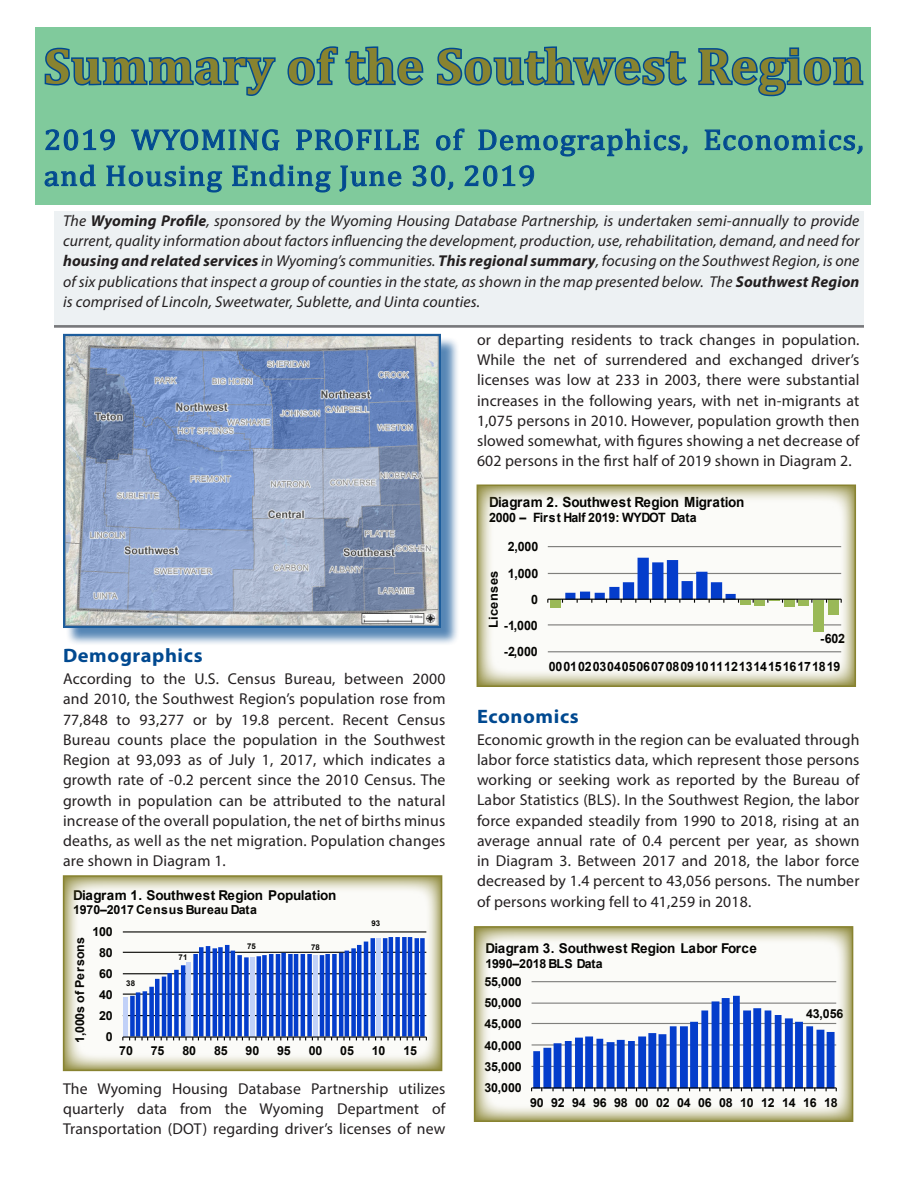
<style>
.page{position:relative;width:918px;height:1188px;background:#fff}
.page>*{position:absolute;margin:0;border:0;box-sizing:border-box;transform-origin:0 0}
.RegSum_Header_1{font:700 51px "Cambria";letter-spacing:.015em;color:#888330}
.RegSum_Header_1-2{font:29.4px/36px "Cambria";letter-spacing:.03em;color:#014990;scale:1.07 1}
.RegSum_Header_1-3{font:700 19.5px "Myriad Pro";letter-spacing:.03em;color:#014990;scale:1.05 1}
.RegSum_Body_Text{font:15.75px/20.2px "Myriad Pro";letter-spacing:.01em;color:#231f20;text-align:justify}
.RegSum_Body_Text-2{font:italic 15.75px/20.2px "Myriad Pro";letter-spacing:.01em;color:#231f20;text-align:justify}
.t1{font:700 13.95px "Arial";letter-spacing:-.03em;color:#000}
.t2{font:700 13.5px "Arial";letter-spacing:-.03em;color:#000}
.t3{font:700 12.9px "Arial";letter-spacing:-.01em;color:#000}
.t4{font:700 12.45px "Arial";letter-spacing:-.01em;color:#000}
.t5{font:700 12.45px "Arial";letter-spacing:.025em;color:#000;scale:1.04 1}
.t6{font:700 7.95px "Arial";letter-spacing:.015em;color:#000}
.s1{font-weight:700}
</style>
<div class="page">
<div style="left:36px;top:27px;width:835px;height:177px;background:#80ca9c"></div>
<hr style="left:54px;top:325px;width:810px;height:3px;background:#77787b">
<div style="left:54px;top:211px;width:810px;height:114px;background:#edf1f3"></div>
<div style="left:65px;top:336px;width:394px;height:311px;background:#014990;opacity:.75"></div>
<img style="left:66px;top:337px;width:372px;height:288px">
<div style="left:63px;top:334px;width:378px;height:294px;border:2px solid #014990"></div>
<svg style="left:66px;top:878px;width:373px;height:190px"></svg>
<div style="left:123px;top:931px;width:303px;height:106px;background:#fbfbf8"></div>
<hr style="left:123px;top:1015px;width:303px;height:1px;background:#000">
<hr style="left:123px;top:994px;width:303px;height:1px;background:#000">
<hr style="left:123px;top:973px;width:303px;height:1px;background:#000">
<hr style="left:123px;top:952px;width:303px;height:1px;background:#000">
<hr style="left:123px;top:931px;width:303px;height:2px;background:#000">
<div style="left:123px;top:997px;width:5px;height:40px;background:#c1d1f8"></div>
<hr style="left:123px;top:1037px;width:303px;height:1px;background:#000">
<svg style="left:129px;top:937px;width:298px;height:103px"></svg>
<div style="left:63px;top:875px;width:379px;height:196px;border:2px solid #888330"></div>
<svg style="left:477px;top:929px;width:373px;height:190px"></svg>
<div style="left:531px;top:981px;width:305px;height:107px;background:linear-gradient(to right,#fbfbf8,#fbfbf8)"></div>
<hr style="left:532px;top:981px;width:304px;height:1px;background:#7f7f7f">
<svg style="left:531px;top:996px;width:306px;height:95px"></svg>
<div style="left:474px;top:926px;width:379px;height:196px;border:2px solid #888330"></div>
<svg style="left:480px;top:487px;width:373px;height:197px"></svg>
<div style="left:548px;top:547px;width:293px;height:104px;background:#fbfbf8"></div>
<hr style="left:548px;top:651px;width:293px;height:1px;background:#7f7f7f">
<hr style="left:548px;top:624px;width:293px;height:1px;background:#7f7f7f">
<hr style="left:548px;top:573px;width:293px;height:1px;background:#7f7f7f">
<hr style="left:548px;top:546px;width:293px;height:1px;background:#7f7f7f">
<div style="left:551px;top:600px;width:10px;height:8px;background:#9bbb59"></div>
<hr style="left:740px;top:600px;width:10px;height:4px;background:#9bbb59">
<div style="left:755px;top:600px;width:10px;height:6px;background:#9bbb59"></div>
<div style="left:784px;top:600px;width:10px;height:7px;background:#9bbb59"></div>
<div style="left:799px;top:600px;width:10px;height:6px;background:#9bbb59"></div>
<div style="left:814px;top:600px;width:10px;height:31px;background:#9bbb59"></div>
<div style="left:828px;top:600px;width:10px;height:15px;background:#9bbb59"></div>
<hr style="left:548px;top:599px;width:293px;height:1px;background:#000">
<svg style="left:562px;top:558px;width:177px;height:45px"></svg>
<svg style="left:767px;top:599px;width:16px;height:4px"></svg>
<div style="left:477px;top:484px;width:379px;height:203px;border:2px solid #888330"></div>
<svg style="left:44px;top:47px;width:232px;height:49px"></svg>
<svg style="left:287px;top:46px;width:137px;height:40px"></svg>
<svg style="left:437px;top:46px;width:250px;height:40px"></svg>
<svg style="left:698px;top:47px;width:166px;height:50px"></svg>
<svg style="left:45px;top:129px;width:70px;height:22px"></svg>
<svg style="left:131px;top:129px;width:149px;height:22px"></svg>
<svg style="left:296px;top:129px;width:123px;height:22px"></svg>
<svg style="left:436px;top:128px;width:29px;height:23px"></svg>
<svg style="left:478px;top:128px;width:210px;height:29px"></svg>
<svg style="left:704px;top:129px;width:159px;height:25px"></svg>
<svg style="left:44px;top:164px;width:52px;height:23px"></svg>
<svg style="left:106px;top:165px;width:116px;height:28px"></svg>
<svg style="left:232px;top:164px;width:99px;height:29px"></svg>
<svg style="left:339px;top:165px;width:63px;height:27px"></svg>
<svg style="left:412px;top:165px;width:42px;height:25px"></svg>
<svg style="left:464px;top:165px;width:70px;height:22px"></svg>
<p class="RegSum_Header_1" style="left:44px;top:30px;width:821px">Summary of the Southwest Region</p>
<p class="RegSum_Header_1-2" style="left:44px;top:121px;width:768px">2019 WYOMING PROFILE of Demographics, Economics, and Housing Ending June 30, 2019</p>
<p class="RegSum_Body_Text-2" style="left:63px;top:210px;width:798px">The <span class="s1">Wyoming Profile</span>, sponsored by the Wyoming Housing Database Partnership, is undertaken semi-annually to provide current, quality information about factors influencing the development, production, use, rehabilitation, demand, and need for <span class="s1">housing and related services</span> in Wyoming’s communities. <span class="s1">This regional summary</span>, focusing on the Southwest Region, is one of six publications that inspect a group of counties in the state, as shown in the map presented below. The <span class="s1">Southwest Region </span>is comprised of Lincoln, Sweetwater, Sublette, and Uinta counties.</p>
<p class="RegSum_Body_Text" style="left:477px;top:329px;width:384px">or departing residents to track changes in population.<br>While the net of surrendered and exchanged driver’s licenses was low at 233 in 2003, there were substantial increases in the following years, with net in-migrants at 1,075 persons in 2010. However, population growth then slowed somewhat, with figures showing a net decrease of 602 persons in the first half of 2019 shown in Diagram 2.</p>
<p class="t1" style="left:489px;top:492px;width:257px">Diagram 2. Southwest Region Migration</p>
<p class="t3" style="left:489px;top:509px;width:209px">2000 – First Half 2019: WYDOT Data</p>
<p class="t3" style="left:508px;top:538px;width:32px">2,000</p>
<p class="RegSum_Header_1-3" style="left:63px;top:643px;width:134px">Demographics</p>
<p class="RegSum_Body_Text" style="left:63px;top:668px;width:384px">According to the U.S. Census Bureau, between 2000 and 2010, the Southwest Region’s population rose from 77,848 to 93,277 or by 19.8 percent. Recent Census Bureau counts place the population in the Southwest Region at 93,093 as of July 1, 2017, which indicates a growth rate of -0.2 percent since the 2010 Census. The growth in population can be attributed to the natural increase of the overall population, the net of births minus deaths, as well as the net migration. Population changes are shown in Diagram 1.</p>
<p class="t2" style="left:73px;top:886px;width:265px">Diagram 1. Southwest Region Population</p>
<p class="t4" style="left:73px;top:901px;width:186px">1970–2017 Census Bureau Data</p>
<p class="t4" style="left:92px;top:922px;width:22px">100</p>
<p class="t4" style="left:71px;top:1043px;width:108px;rotate:-90deg">1,000s of Persons</p>
<p class="t4" style="left:99px;top:944px;width:15px">80</p>
<p class="t4" style="left:99px;top:965px;width:15px">60</p>
<p class="t4" style="left:99px;top:986px;width:15px">40</p>
<p class="t4" style="left:99px;top:1007px;width:15px">20</p>
<p class="t4" style="left:106px;top:1028px;width:8px">0</p>
<p class="t6" style="left:126px;top:978px;width:10px">38</p>
<p class="t6" style="left:179px;top:951px;width:10px">71</p>
<p class="t6" style="left:247px;top:941px;width:10px">75</p>
<p class="t6" style="left:311px;top:942px;width:10px">78</p>
<p class="t6" style="left:371px;top:918px;width:10px">93</p>
<p class="t4" style="left:119px;top:1042px;width:15px">70</p>
<p class="t4" style="left:151px;top:1042px;width:15px">75</p>
<p class="t4" style="left:182px;top:1042px;width:15px">80</p>
<p class="t4" style="left:214px;top:1042px;width:15px">85</p>
<p class="t4" style="left:246px;top:1042px;width:15px">90</p>
<p class="t4" style="left:277px;top:1042px;width:15px">95</p>
<p class="t4" style="left:309px;top:1042px;width:15px">00</p>
<p class="t4" style="left:340px;top:1042px;width:15px">05</p>
<p class="t4" style="left:372px;top:1042px;width:15px">10</p>
<p class="t4" style="left:403px;top:1042px;width:15px">15</p>
<p class="RegSum_Body_Text" style="left:63px;top:1078px;width:384px">The Wyoming Housing Database Partnership utilizes quarterly data from the Wyoming Department of Transportation (DOT) regarding driver’s licenses of new</p>
<p class="t3" style="left:508px;top:564px;width:32px">1,000</p>
<p class="t5" style="left:485px;top:628px;width:57px;rotate:-90deg">Licenses</p>
<p class="t3" style="left:531px;top:590px;width:8px">0</p>
<p class="t3" style="left:504px;top:616px;width:35px">-1,000</p>
<p class="t3" style="left:504px;top:642px;width:35px">-2,000</p>
<p class="t3" style="left:820px;top:629px;width:26px">-602</p>
<p class="t3" style="left:549px;top:657px;width:293px">0001020304050607080910111213141516171819</p>
<p class="RegSum_Header_1-3" style="left:477px;top:704px;width:98px">Economics</p>
<p class="RegSum_Body_Text" style="left:477px;top:729px;width:384px">Economic growth in the region can be evaluated through labor force statistics data, which represent those persons working or seeking work as reported by the Bureau of Labor Statistics (BLS). In the Southwest Region, the labor force expanded steadily from 1990 to 2018, rising at an average annual rate of 0.4 percent per year, as shown in Diagram 3. Between 2017 and 2018, the labor force decreased by 1.4 percent to 43,056 persons. The number of persons working fell to 41,259 in 2018.</p>
<p class="t2" style="left:485px;top:939px;width:273px">Diagram 3. Southwest Region Labor Force</p>
<p class="t4" style="left:485px;top:955px;width:119px">1990–2018 BLS Data</p>
<p class="t4" style="left:484px;top:972px;width:39px">55,000</p>
<p class="t4" style="left:484px;top:994px;width:39px">50,000</p>
<p class="t4" style="left:484px;top:1015px;width:39px">45,000</p>
<p class="t4" style="left:484px;top:1036px;width:39px">40,000</p>
<p class="t4" style="left:484px;top:1058px;width:39px">35,000</p>
<p class="t4" style="left:484px;top:1079px;width:39px">30,000</p>
<p class="t4" style="left:806px;top:1005px;width:39px">43,056</p>
<p class="t4" style="left:530px;top:1094px;width:309px">90 92 94 96 98 00 02 04 06 08 10 12 14 16 18</p>
</div>
